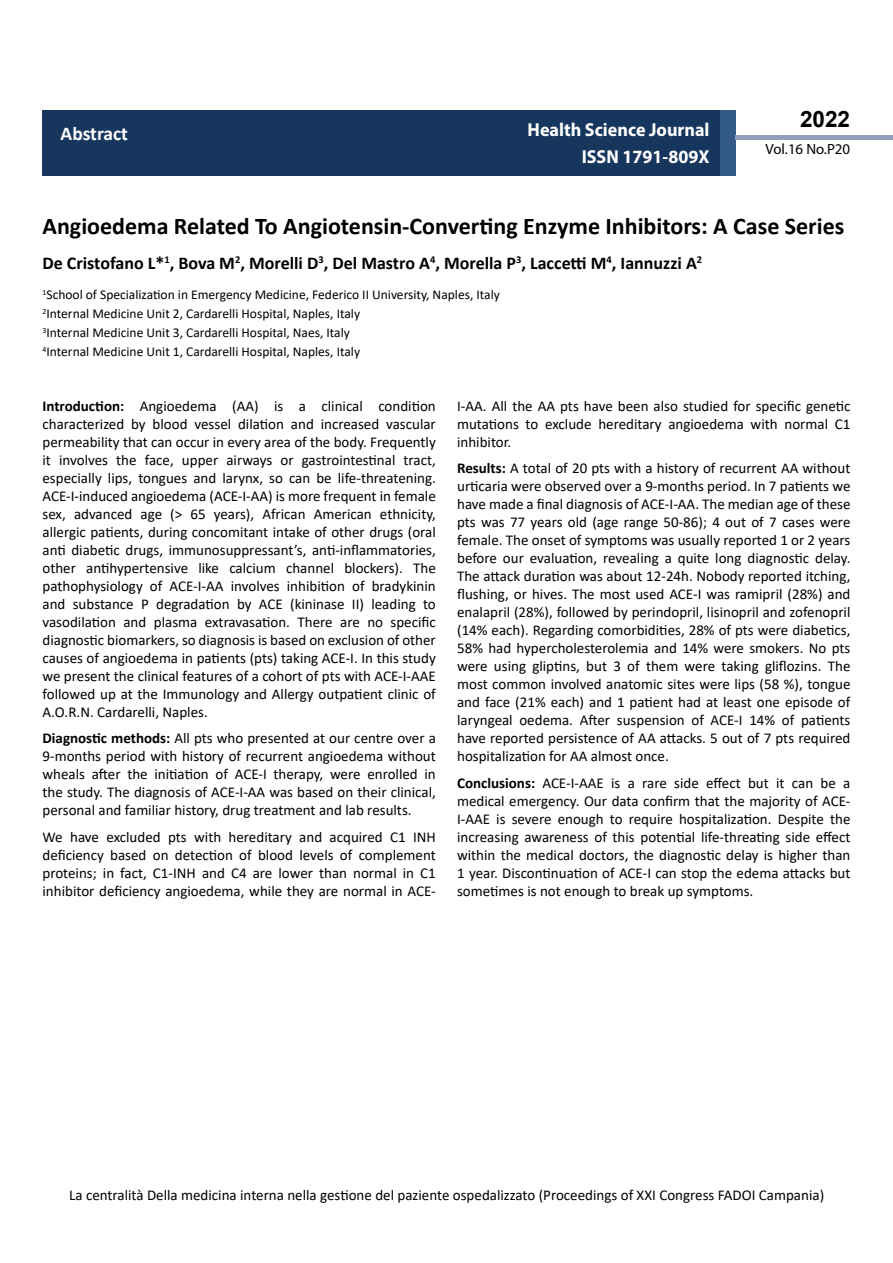
<style>
.page{position:relative;width:893px;height:1263px;background:#fff}
.page>*{position:absolute;margin:0;border:0;box-sizing:border-box;transform-origin:0 0}
.t1{font:700 24px "Calibri";color:#000}
.t2{font:700 22.5px "Arial";color:#000}
.t3{font:700 19.5px "Calibri";color:#fff}
.t4{font:700 18.75px/27.2px "Myriad Pro";color:#fff;text-align:right;scale:.96 1}
.t5{font:700 18px "Calibri";color:#000}
.t6{font:15px/18px "Calibri";color:#000;text-align:justify}
.t7{font:14.85px "Myriad Pro";color:#000}
.t8{font:13.5px/19px "Calibri";color:#000}
.s1{font-weight:700}
</style>
<div class="page">
<div style="left:43px;top:110px;width:678px;height:66px;background:#16365d"></div>
<div style="left:720px;top:110px;width:16px;height:66px;background:#345a8a"></div>
<div style="left:736px;top:135px;width:157px;height:5px;background:#929fbc"></div>
<h3 class="t3" style="left:61px;top:120px;width:69px">Abstract</h3>
<p class="t4" style="left:528px;top:116px;width:191px">Health Science Journal<br>ISSN 1791-809X</p>
<h2 class="t2" style="left:800px;top:104px;width:52px">2022</h2>
<p class="t7" style="left:766px;top:140px;width:86px">Vol.16 No.P20</p>
<h1 class="t1" style="left:43px;top:209px;width:803px">Angioedema Related To Angiotensin-Converting Enzyme Inhibitors: A Case Series</h1>
<p class="t5" style="left:43px;top:251px;width:661px">De Cristofano L*<sup>1</sup>, Bova M<sup>2</sup>, Morelli D<sup>3</sup>, Del Mastro A<sup>4</sup>, Morella P<sup>3</sup>, Laccetti M<sup>4</sup>, Iannuzzi A<sup>2</sup></p>
<p class="t8" style="left:43px;top:285px;width:459px"><sup>1</sup>School of Specialization in Emergency Medicine, Federico II University, Naples, Italy <sup>2</sup>Internal Medicine Unit 2, Cardarelli Hospital, Naples, Italy<br><sup>3</sup>Internal Medicine Unit 3, Cardarelli Hospital, Naes, Italy<br><sup>4</sup>Internal Medicine Unit 1, Cardarelli Hospital, Naples, Italy</p>
<p class="t6" style="left:43px;top:397px;width:395px"><span class="s1">Introduction:</span> Angioedema (AA) is a clinical condition characterized by blood vessel dilation and increased vascular permeability that can occur in every area of the body. Frequently it involves the face, upper airways or gastrointestinal tract, especially lips, tongues and larynx, so can be life-threatening.<br>ACE-I-induced angioedema (ACE-I-AA) is more frequent in female sex, advanced age (&gt; 65 years), African American ethnicity, allergic patients, during concomitant intake of other drugs (oral anti diabetic drugs, immunosuppressant’s, anti-inflammatories, other antihypertensive like calcium channel blockers). The pathophysiology of ACE-I-AA involves inhibition of bradykinin and substance P degradation by ACE (kininase II) leading to vasodilation and plasma extravasation. There are no specific diagnostic biomarkers, so diagnosis is based on exclusion of other causes of angioedema in patients (pts) taking ACE-I. In this study we present the clinical features of a cohort of pts with ACE-I-AAE followed up at the Immunology and Allergy outpatient clinic of A.O.R.N. Cardarelli, Naples.</p>
<p class="t6" style="left:43px;top:729px;width:395px"><span class="s1">Diagnostic methods:</span> All pts who presented at our centre over a 9-months period with history of recurrent angioedema without wheals after the initiation of ACE-I therapy, were enrolled in the study. The diagnosis of ACE-I-AA was based on their clinical, personal and familiar history, drug treatment and lab results.</p>
<p class="t6" style="left:43px;top:828px;width:395px">We have excluded pts with hereditary and acquired C1 INH deficiency based on detection of blood levels of complement proteins; in fact, C1-INH and C4 are lower than normal in C1 inhibitor deficiency angioedema, while they are normal in ACE-</p>
<p class="t6" style="left:457px;top:397px;width:395px">I-AA. All the AA pts have been also studied for specific genetic mutations to exclude hereditary angioedema with normal C1 inhibitor.</p>
<p class="t6" style="left:457px;top:459px;width:395px"><span class="s1">Results:</span> A total of 20 pts with a history of recurrent AA without urticaria were observed over a 9-months period. In 7 patients we have made a final diagnosis of ACE-I-AA. The median age of these pts was 77 years old (age range 50-86); 4 out of 7 cases were female. The onset of symptoms was usually reported 1 or 2 years before our evaluation, revealing a quite long diagnostic delay.<br>The attack duration was about 12-24h. Nobody reported itching, flushing, or hives. The most used ACE-I was ramipril (28%) and enalapril (28%), followed by perindopril, lisinopril and zofenopril (14% each). Regarding comorbidities, 28% of pts were diabetics, 58% had hypercholesterolemia and 14% were smokers. No pts were using gliptins, but 3 of them were taking gliflozins. The most common involved anatomic sites were lips (58 %), tongue and face (21% each) and 1 patient had at least one episode of laryngeal oedema. After suspension of ACE-I 14% of patients have reported persistence of AA attacks. 5 out of 7 pts required hospitalization for AA almost once.</p>
<p class="t6" style="left:457px;top:774px;width:395px"><span class="s1">Conclusions:</span> ACE-I-AAE is a rare side effect but it can be a medical emergency. Our data confirm that the majority of ACE-I-AAE is severe enough to require hospitalization. Despite the increasing awareness of this potential life-threating side effect within the medical doctors, the diagnostic delay is higher than 1 year. Discontinuation of ACE-I can stop the edema attacks but sometimes is not enough to break up symptoms.</p>
<p class="t6" style="left:69px;top:1186px;width:756px">La centralità Della medicina interna nella gestione del paziente ospedalizzato (Proceedings of XXI Congress FADOI Campania)</p>
</div>
